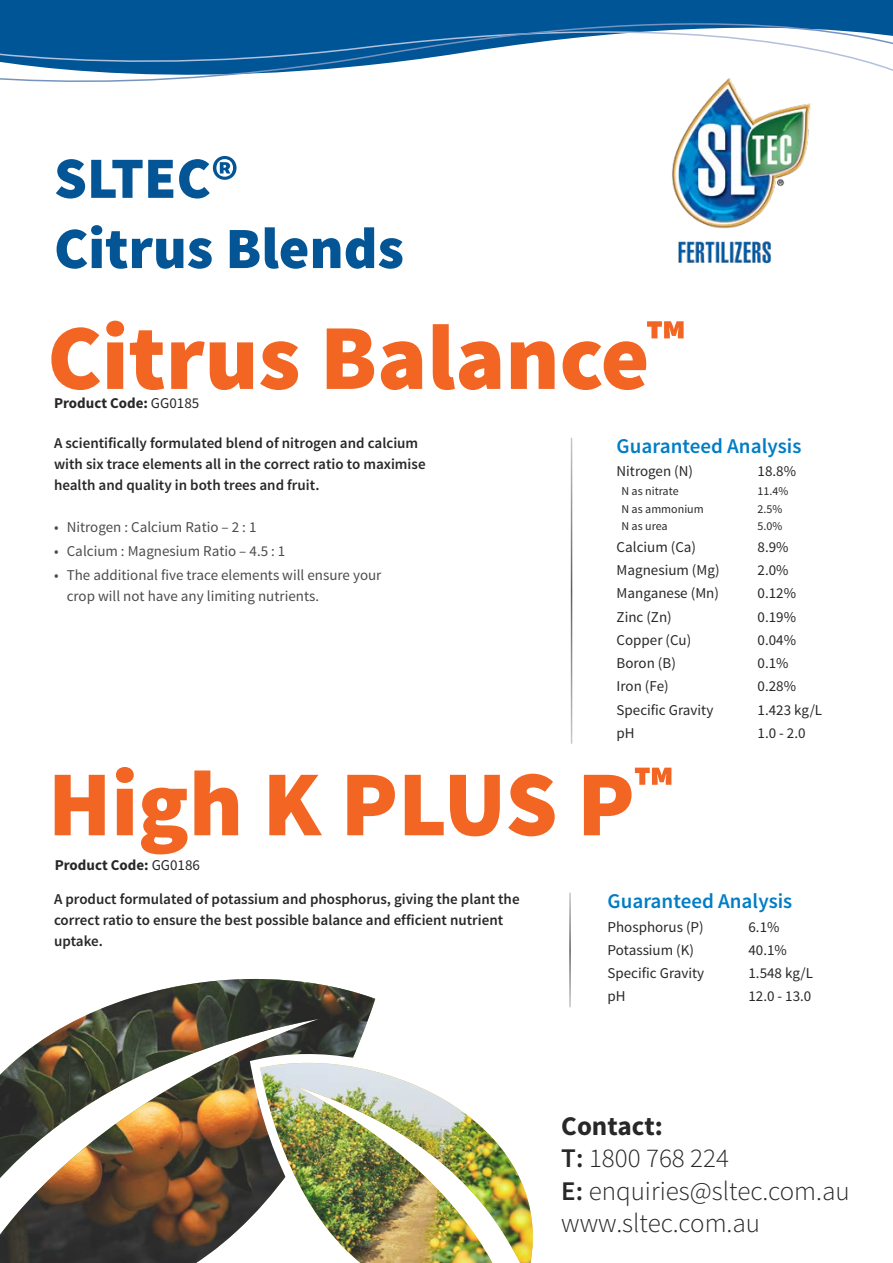
<style>
.page{position:relative;width:893px;height:1263px;background:#fff}
.page>*{position:absolute;margin:0;border:0;box-sizing:border-box;transform-origin:0 0}
.t1{font:900 93px "Source Sans Pro";color:#f26522}
.t2{font:900 58.5px/70.2px "Source Sans Pro";color:#035595}
.t3{font:300 27px/32.4px "Source Sans Pro";color:#292829}
.t4{font:600 21px "Source Sans Pro";color:#007dc5}
.t5{font:600 15px/21px "Source Sans Pro";color:#292829}
.t6{font:15px "Source Sans Pro";color:#292829}
.t7{font:15px/21px "Source Sans Pro";color:#4c4c4e}
.t8{font:700 15px "Source Sans Pro";color:#292829}
.t9{font:12px "Source Sans Pro";color:#292829}
.s1{font-weight:400}
.s2{font-weight:700}
.s3{font-weight:600}
</style>
<div class="page">
<svg style="left:0;top:0;width:893px;height:82px"></svg>
<img style="left:665px;top:77px;width:152px;height:187px">
<hr style="left:571px;top:438px;width:1px;height:306px;background:#292829">
<hr style="left:569px;top:892px;width:2px;height:115px;background:#292829">
<img style="left:0;top:979px;width:375px;height:284px">
<svg style="left:250px;top:1052px;width:10px;height:211px"></svg>
<svg style="left:260px;top:1040px;width:115px;height:23px"></svg>
<img style="left:260px;top:1063px;width:273px;height:200px">
<h2 class="t2" style="left:54px;top:146px;width:351px">SLTEC®<br>Citrus Blends</h2>
<h1 class="t1" style="left:47px;top:297px;width:639px">Citrus Balance<sup>™</sup></h1>
<p class="t8" style="left:54px;top:394px;width:147px">Product Code: <span class="s1">GG0185</span></p>
<p class="t5" style="left:54px;top:432px;width:373px">A scientifically formulated blend of nitrogen and calcium with six trace elements all in the correct ratio to maximise health and quality in both trees and fruit.</p>
<p class="t7" style="left:54px;top:516px;width:204px">• Nitrogen : Calcium Ratio – 2 : 1</p>
<p class="t7" style="left:54px;top:540px;width:233px">• Calcium : Magnesium Ratio – 4.5 : 1</p>
<p class="t7" style="left:67px;top:564px;width:316px;text-indent:-13px">• The additional five trace elements will ensure your crop will not have any limiting nutrients.</p>
<h3 class="t4" style="left:617px;top:432px;width:186px">Guaranteed Analysis</h3>
<p class="t6" style="left:617px;top:462px;width:78px">Nitrogen (N)</p>
<p class="t6" style="left:758px;top:462px;width:40px">18.8%</p>
<p class="t9" style="left:621px;top:484px;width:59px">N as nitrate</p>
<p class="t9" style="left:758px;top:484px;width:32px">11.4%</p>
<p class="t9" style="left:621px;top:501px;width:84px">N as ammonium</p>
<p class="t9" style="left:758px;top:501px;width:26px">2.5%</p>
<p class="t9" style="left:621px;top:519px;width:48px">N as urea</p>
<p class="t9" style="left:758px;top:519px;width:26px">5.0%</p>
<p class="t6" style="left:617px;top:537px;width:81px">Calcium (Ca)</p>
<p class="t6" style="left:758px;top:537px;width:33px">8.9%</p>
<p class="t6" style="left:617px;top:561px;width:105px">Magnesium (Mg)</p>
<p class="t6" style="left:758px;top:561px;width:33px">2.0%</p>
<p class="t6" style="left:617px;top:584px;width:104px">Manganese (Mn)</p>
<p class="t6" style="left:758px;top:584px;width:40px">0.12%</p>
<p class="t6" style="left:617px;top:607px;width:57px">Zinc (Zn)</p>
<p class="t6" style="left:758px;top:607px;width:40px">0.19%</p>
<p class="t6" style="left:617px;top:630px;width:76px">Copper (Cu)</p>
<p class="t6" style="left:758px;top:630px;width:40px">0.04%</p>
<p class="t6" style="left:617px;top:654px;width:61px">Boron (B)</p>
<p class="t6" style="left:758px;top:654px;width:33px">0.1%</p>
<p class="t6" style="left:617px;top:677px;width:54px">Iron (Fe)</p>
<p class="t6" style="left:758px;top:677px;width:40px">0.28%</p>
<p class="t6" style="left:617px;top:700px;width:98px">Specific Gravity</p>
<p class="t6" style="left:758px;top:700px;width:66px">1.423 kg/L</p>
<p class="t6" style="left:617px;top:723px;width:20px">pH</p>
<p class="t6" style="left:758px;top:723px;width:50px">1.0 - 2.0</p>
<h1 class="t1" style="left:48px;top:744px;width:626px">High K PLUS P<sup>™</sup></h1>
<p class="t8" style="left:55px;top:855px;width:147px">Product Code: <span class="s1">GG0186</span></p>
<h3 class="t4" style="left:607px;top:888px;width:186px">Guaranteed Analysis</h3>
<p class="t6" style="left:607px;top:917px;width:98px">Phosphorus (P)</p>
<p class="t6" style="left:748px;top:917px;width:33px">6.1%</p>
<p class="t6" style="left:607px;top:940px;width:88px">Potassium (K)</p>
<p class="t6" style="left:748px;top:940px;width:40px">40.1%</p>
<p class="t6" style="left:607px;top:964px;width:98px">Specific Gravity</p>
<p class="t6" style="left:748px;top:964px;width:66px">1.548 kg/L</p>
<p class="t6" style="left:607px;top:987px;width:20px">pH</p>
<p class="t6" style="left:748px;top:987px;width:64px">12.0 - 13.0</p>
<p class="t5" style="left:54px;top:889px;width:467px">A product formulated of potassium and phosphorus, giving the plant the correct ratio to ensure the best possible balance and efficient nutrient uptake.</p>
<h3 class="t3" style="left:561px;top:1110px;width:290px"><span class="s2">Contact:<br></span><span class="s3">T:</span> 1800 768 224<br><span class="s3">E:</span> enquiries@sltec.com.au www.sltec.com.au</h3>
</div>
